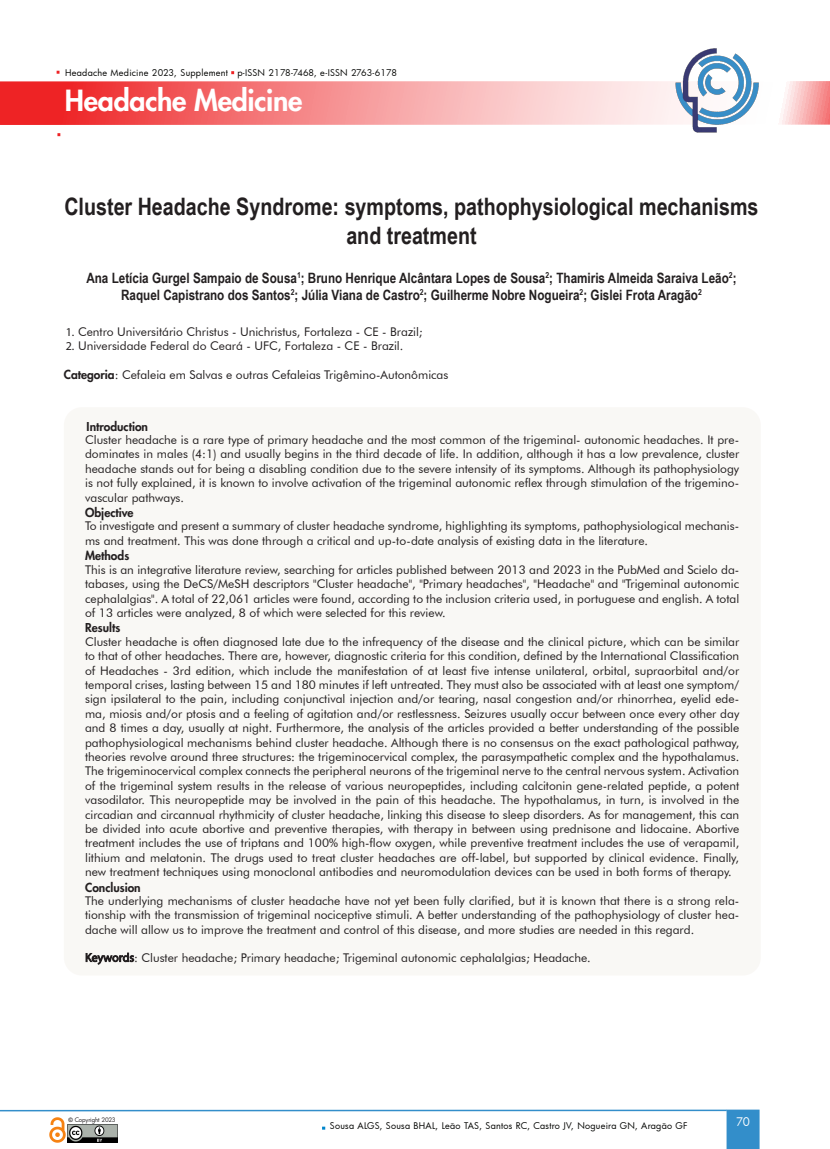
<style>
.page{position:relative;width:830px;height:1149px;background:#fff}
.page>*{position:absolute;margin:0;border:0;box-sizing:border-box;transform-origin:0 0}
.t1{font:800 28.5px "Futura";letter-spacing:-.01em;color:#fff}
.t2{font:700 24px/28.8px "Arial Narrow";color:#231f20;text-align:center}
.t3{font:700 14.25px "Arial Narrow";color:#231f20}
.t4{font:12px/14.4px "Futura BT";color:#231f20}
.t5{font:11.55px "Futura";color:#fff}
.t6{font:9px "Futura";letter-spacing:.025em;color:#040503}
.t7{font:6px "Futura";letter-spacing:-.02em;color:#231f20}
.s1{font-family:"Myriad Pro"}
.s2{font-family:"Futura";font-weight:800}
.s3{font-family:"Arial";font-weight:700}
</style>
<div class="page">
<svg style="left:0;top:81px;width:829px;height:44px;background:#f69394"></svg>
<svg style="left:726px;top:1109px;width:33px;height:39px"></svg>
<hr style="left:0;top:1109px;width:726px;height:1px;background:#338eca">
<img style="left:67px;top:1124px;width:50px;height:18px">
<img style="left:49px;top:1117px;width:17px;height:25px">
<img style="left:674px;top:48px;width:85px;height:85px">
<div style="left:64px;top:407px;width:696px;height:568px;background:#f9f8f5;border-radius:18px"></div>
<p class="t6" style="left:65px;top:66px;width:333px">Headache Medicine 2023, Supplement p-ISSN 2178-7468, e-ISSN 2763-6178</p>
<h1 class="t1" style="left:65px;top:83px;width:239px">Headache Medicine</h1>
<p class="t2" style="left:64px;top:191px;width:695px">Cluster Headache Syndrome: symptoms, pathophysiological mechanisms and treatment</p>
<p class="t3" style="left:86px;top:267px;width:651px">Ana Letícia Gurgel Sampaio de Sousa<sup>1</sup>; Bruno Henrique Alcântara Lopes de Sousa<sup>2</sup>; Thamiris Almeida Saraiva Leão<sup>2</sup>;</p>
<p class="t3" style="left:121px;top:284px;width:582px">Raquel Capistrano dos Santos<sup>2</sup>; Júlia Viana de Castro<sup>2</sup>; Guilherme Nobre Nogueira<sup>2</sup>; Gislei Frota Aragão<sup>2</sup></p>
<p class="t4" style="left:66px;top:324px;width:358px"><span class="s1">1.</span> Centro Universitário Christus - Unichristus, Fortaleza - CE - Bra<span class="s1">z</span>il;</p>
<p class="t4" style="left:66px;top:339px;width:339px"><span class="s1">2.</span> Universidade Federal do Ceará - UFC, Fortaleza - CE - Bra<span class="s1">z</span>il.</p>
<p class="t4" style="left:64px;top:367px;width:386px"><span class="s2">Categoria</span>: Cefaleia em Salvas e outras Cefaleias Trigêmino-Autonômicas</p>
<p class="t4" style="left:85px;top:419px;width:655px"><span class="s2">Introduction<br></span>Cluster headache is a rare type of primary headache and the most common of the trigeminal- autonomic headaches. It pre&shy;dominates in males (4:1) and usually begins in the third decade of life. In addition, although it has a low prevalence, cluster headache stands out for being a disabling condition due to the severe intensity of its symptoms. Although its pathophysiology is not fully explained, it is known to involve activation of the trigeminal autonomic reflex through stimulation of the trigemino&shy;vascular pathways.<br><span class="s2">Objective</span></p>
<p class="t4" style="left:85px;top:518px;width:655px;line-height:14.9px">To investigate and present a summary of cluster headache syndrome, highlighting its symptoms, pathophysiological mechanis&shy;ms and treatment. This was done through a critical and up-to-date analysis of existing data in the literature.<br><span class="s2">Methods</span></p>
<p class="t4" style="left:85px;top:562px;width:655px">This is an integrative literature review, searching for articles published between 2013 and 2023 in the PubMed and Scielo da&shy;tabases, using the DeCS/MeSH descriptors "Cluster headache", "Primary headaches", "Headache" and "Trigeminal autonomic cephalalgias". A total of 22,061 articles were found, according to the inclusion criteria used, in portuguese and english. A total of 13 articles were analyzed, 8 of which were selected for this review.<br><span class="s2">Results</span></p>
<p class="t4" style="left:85px;top:634px;width:655px">Cluster headache is often diagnosed late due to the infrequency of the disease and the clinical picture, which can be similar to that of other headaches. There are, however, diagnostic criteria for this condition, defined by the International Classification of Headaches - 3rd edition, which include the manifestation of at least five intense unilateral, orbital, supraorbital and/or temporal crises, lasting between 15 and 180 minutes if left untreated. They must also be associated with at least one symptom/ sign ipsilateral to the pain, including conjunctival injection and/or tearing, nasal congestion and/or rhinorrhea, eyelid ede&shy;ma, miosis and/or ptosis and a feeling of agitation and/or restlessness. Seizures usually occur between once every other day and 8 times a day, usually at night. Furthermore, the analysis of the articles provided a better understanding of the possible pathophysiological mechanisms behind cluster headache. Although there is no consensus on the exact pathological pathway, theories revolve around three structures: the trigeminocervical complex, the parasympathetic complex and the hypothalamus.<br>The trigeminocervical complex connects the peripheral neurons of the trigeminal nerve to the central nervous system. Activation of the trigeminal system results in the release of various neuropeptides, including calcitonin gene-related peptide, a potent vasodilator. This neuropeptide may be involved in the pain of this headache. The hypothalamus, in turn, is involved in the circadian and circannual rhythmicity of cluster headache, linking this disease to sleep disorders. As for management, this can be divided into acute abortive and preventive therapies, with therapy in between using prednisone and lidocaine. Abortive treatment includes the use of triptans and 100% high-flow oxygen, while preventive treatment includes the use of verapamil, lithium and melatonin. The drugs used to treat cluster headaches are off-label, but supported by clinical evidence. Finally, new treatment techniques using monoclonal antibodies and neuromodulation devices can be used in both forms of therapy.<br><span class="s2">Conclusion</span></p>
<p class="t4" style="left:85px;top:893px;width:655px;text-align:justify">The underlying mechanisms of cluster headache have not yet been fully clarified, but it is known that there is a strong rela&shy;tionship with the transmission of trigeminal nociceptive stimuli. A better understanding of the pathophysiology of cluster hea&shy;dache will allow us to improve the treatment and control of this disease, and more studies are needed in this regard.</p>
<p class="t4" style="left:85px;top:949px;width:507px"><span class="s1">Keywords</span>: Cluster headache; Primary headache; Trigeminal autonomic cephalalgias; Headache.</p>
<p class="t7" style="left:69px;top:1114px;width:48px"><span class="s3">©</span> Copyright 2023</p>
<p class="t6" style="left:330px;top:1119px;width:359px">Sousa ALGS, Sousa BHAL, Leão TAS, Santos RC, Castro JV, Nogueira GN, Aragão GF</p>
<p class="t5" style="left:736px;top:1113px;width:15px">70</p>
</div>
